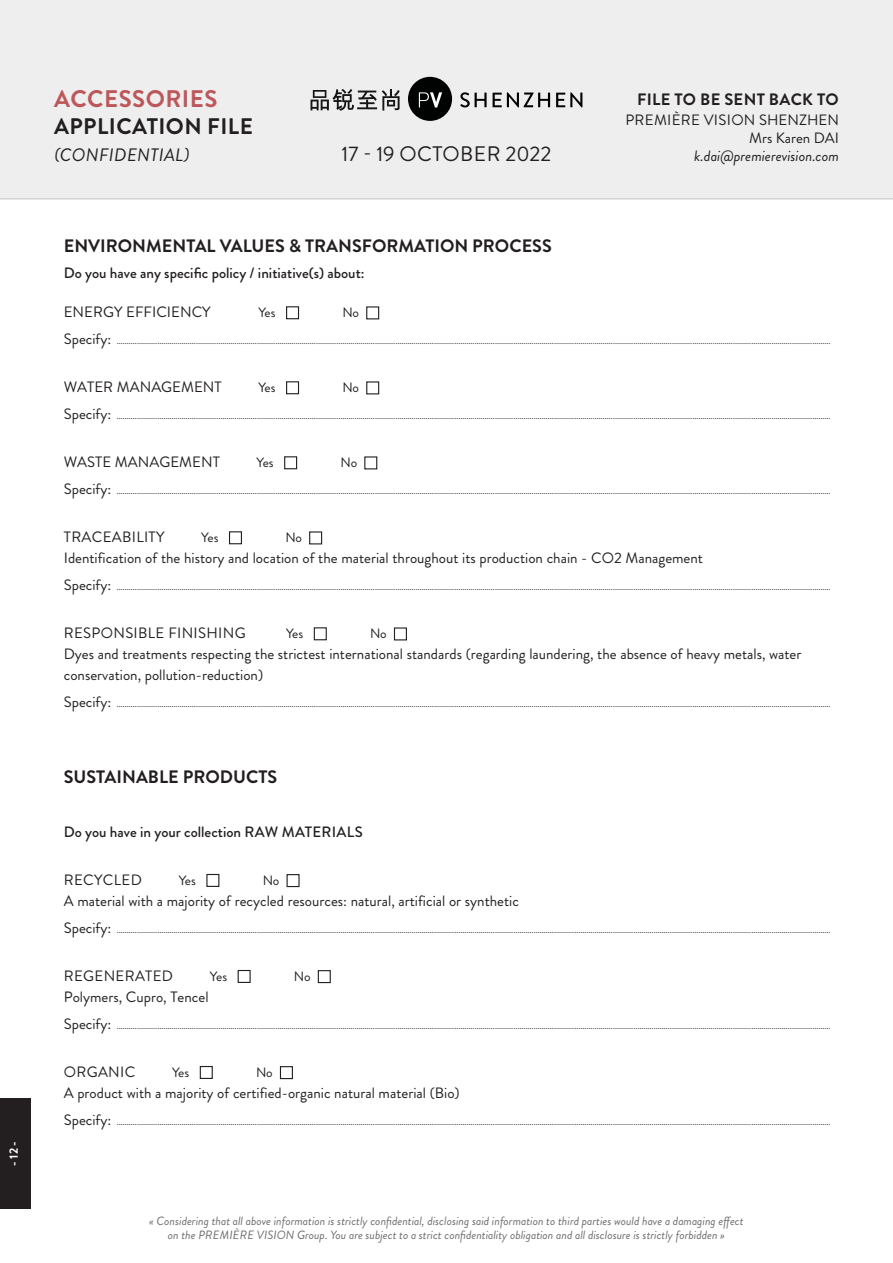
<style>
.page{position:relative;width:893px;height:1263px;background:#fff}
.page>*{position:absolute;margin:0;border:0;box-sizing:border-box;transform-origin:0 0}
.t1{font:700 24px "Brandon Grotesque";letter-spacing:.02em;color:#bc585a}
.t2{font:700 22.5px "Brandon Grotesque";letter-spacing:.02em;color:#231f20}
.t3{font:21px "Brandon Grotesque";letter-spacing:.01em;color:#231f20}
.t4{font:700 18px "Brandon Grotesque";color:#231f20}
.t5{font:italic 18px "Brandon Grotesque";letter-spacing:.02em;color:#231f20}
.t6{font:700 16.5px "Brandon Grotesque";letter-spacing:.02em;color:#231f20}
.Normal_e{font:15px/18px "Brandon Grotesque";color:#231f20;text-align:right}
.t7{font:500 15px "Brandon Grotesque";color:#231f20}
.Normal_e-2{font:15px "Brandon Grotesque";letter-spacing:.02em;color:#231f20}
.t8{font:italic 15px "Brandon Grotesque";color:#231f20}
.t9{font:13.5px "Brandon Grotesque";letter-spacing:-.02em;color:#231f20}
.t10{font:italic 12px/14.4px "Brandon Grotesque";color:#6c6d70;text-align:center}
.t11{font:700 12px "Brandon Grotesque";color:#fff}
.Normal_e-3{font:9px "Brandon Grotesque";color:#231f20}
.s1{font-size:15px}
</style>
<div class="page">
<div style="left:0;top:0;width:893px;height:198px;background:#eeeeef"></div>
<div style="left:0;top:1098px;width:31px;height:111px;background:#231f20"></div>
<hr style="left:0;top:198px;width:893px;height:2px;background:#231f20">
<svg style="left:460px;top:92px;width:122px;height:15px"></svg>
<div style="left:408px;top:77px;width:44px;height:44px;background:#010202;border-radius:50%"></div>
<svg style="left:419px;top:92px;width:23px;height:15px"></svg>
<svg style="left:311px;top:89px;width:89px;height:22px"></svg>
<div style="left:286px;top:306px;width:13px;height:13px;border:1px solid #231f20"></div>
<div style="left:366px;top:306px;width:13px;height:13px;border:1px solid #231f20"></div>
<div style="left:286px;top:381px;width:13px;height:13px;border:1px solid #231f20"></div>
<div style="left:366px;top:381px;width:13px;height:13px;border:1px solid #231f20"></div>
<div style="left:284px;top:456px;width:13px;height:13px;border:1px solid #231f20"></div>
<div style="left:364px;top:456px;width:13px;height:13px;border:1px solid #231f20"></div>
<div style="left:229px;top:531px;width:13px;height:13px;border:1px solid #231f20"></div>
<div style="left:309px;top:531px;width:13px;height:13px;border:1px solid #231f20"></div>
<div style="left:314px;top:627px;width:13px;height:13px;border:1px solid #231f20"></div>
<div style="left:394px;top:627px;width:13px;height:13px;border:1px solid #231f20"></div>
<div style="left:206px;top:874px;width:13px;height:13px;border:1px solid #231f20"></div>
<div style="left:287px;top:874px;width:13px;height:13px;border:1px solid #231f20"></div>
<div style="left:238px;top:970px;width:13px;height:13px;border:1px solid #231f20"></div>
<div style="left:318px;top:970px;width:13px;height:13px;border:1px solid #231f20"></div>
<div style="left:200px;top:1066px;width:13px;height:13px;border:1px solid #231f20"></div>
<div style="left:280px;top:1066px;width:13px;height:13px;border:1px solid #231f20"></div>
<h3 class="t11" style="left:5px;top:1166px;width:26px;rotate:-90deg">- 12 -</h3>
<h1 class="t1" style="left:54px;top:81px;width:165px">ACCESSORIES</h1>
<h2 class="t2" style="left:54px;top:110px;width:200px">APPLICATION FILE</h2>
<h3 class="t5" style="left:54px;top:142px;width:137px">(CONFIDENTIAL)</h3>
<h3 class="t3" style="left:342px;top:139px;width:211px">17 - 19 OCTOBER 2022</h3>
<h3 class="t6" style="left:637px;top:88px;width:203px">FILE TO BE SENT BACK TO</h3>
<h3 class="Normal_e" style="left:625px;top:111px;width:215px">PREMIÈRE VISION SHENZHEN<br>Mrs Karen DAI</h3>
<h3 class="t8" style="left:694px;top:145px;width:146px">k.dai@premierevision.com</h3>
<p class="t4" style="left:64px;top:233px;width:489px">ENVIRONMENTAL VALUES &amp; TRANSFORMATION PROCESS</p>
<p class="t7" style="left:64px;top:263px;width:302px">Do you have any specific policy / initiative(s) about:</p>
<p class="Normal_e" style="left:64px;top:303px;width:148px">ENERGY EFFICIENCY</p>
<p class="t9" style="left:258px;top:303px;width:19px">Yes</p>
<p class="t9" style="left:342px;top:303px;width:18px">No</p>
<p class="Normal_e-3" style="left:64px;top:335px;width:768px"><span class="s1">Specify:</span> ...............................................................................................................................................................................................................................................................................................................................................................</p>
<p class="Normal_e" style="left:64px;top:378px;width:159px">WATER MANAGEMENT</p>
<p class="t9" style="left:258px;top:378px;width:19px">Yes</p>
<p class="t9" style="left:342px;top:378px;width:18px">No</p>
<p class="Normal_e-3" style="left:64px;top:410px;width:768px"><span class="s1">Specify:</span> ...............................................................................................................................................................................................................................................................................................................................................................</p>
<p class="Normal_e" style="left:64px;top:453px;width:158px">WASTE MANAGEMENT</p>
<p class="t9" style="left:256px;top:453px;width:19px">Yes</p>
<p class="t9" style="left:340px;top:453px;width:18px">No</p>
<p class="Normal_e-3" style="left:64px;top:485px;width:768px"><span class="s1">Specify:</span> ...............................................................................................................................................................................................................................................................................................................................................................</p>
<p class="Normal_e-2" style="left:64px;top:527px;width:102px">TRACEABILITY</p>
<p class="t9" style="left:201px;top:528px;width:19px">Yes</p>
<p class="t9" style="left:285px;top:528px;width:18px">No</p>
<p class="Normal_e" style="left:64px;top:549px;width:641px">Identification of the history and location of the material throughout its production chain - CO2 Management</p>
<p class="Normal_e-3" style="left:64px;top:581px;width:768px"><span class="s1">Specify:</span> ...............................................................................................................................................................................................................................................................................................................................................................</p>
<p class="Normal_e-2" style="left:64px;top:623px;width:183px">RESPONSIBLE FINISHING</p>
<p class="t9" style="left:286px;top:624px;width:19px">Yes</p>
<p class="t9" style="left:370px;top:624px;width:18px">No</p>
<p class="Normal_e" style="left:64px;top:644px;width:739px;line-height:21px;text-align:left">Dyes and treatments respecting the strictest international standards (regarding laundering, the absence of heavy metals, water conservation, pollution-reduction)</p>
<p class="Normal_e-3" style="left:64px;top:698px;width:768px"><span class="s1">Specify:</span> ...............................................................................................................................................................................................................................................................................................................................................................</p>
<p class="t4" style="left:64px;top:764px;width:215px">SUSTAINABLE PRODUCTS</p>
<p class="t7" style="left:64px;top:821px;width:300px">Do you have in your collection RAW MATERIALS</p>
<p class="Normal_e-2" style="left:64px;top:869px;width:80px">RECYCLED</p>
<p class="t9" style="left:179px;top:871px;width:19px">Yes</p>
<p class="t9" style="left:263px;top:871px;width:18px">No</p>
<p class="Normal_e" style="left:64px;top:892px;width:457px">A material with a majority of recycled resources: natural, artificial or synthetic</p>
<p class="Normal_e-3" style="left:64px;top:924px;width:768px"><span class="s1">Specify:</span> ...............................................................................................................................................................................................................................................................................................................................................................</p>
<p class="Normal_e-2" style="left:64px;top:965px;width:111px">REGENERATED</p>
<p class="t9" style="left:210px;top:967px;width:19px">Yes</p>
<p class="t9" style="left:294px;top:967px;width:18px">No</p>
<p class="Normal_e" style="left:64px;top:988px;width:146px">Polymers, Cupro, Tencel</p>
<p class="Normal_e-3" style="left:64px;top:1020px;width:768px"><span class="s1">Specify:</span> ...............................................................................................................................................................................................................................................................................................................................................................</p>
<p class="Normal_e-2" style="left:64px;top:1061px;width:73px">ORGANIC</p>
<p class="t9" style="left:172px;top:1063px;width:19px">Yes</p>
<p class="t9" style="left:256px;top:1063px;width:18px">No</p>
<p class="Normal_e" style="left:64px;top:1084px;width:397px">A product with a majority of certified-organic natural material (Bio)</p>
<p class="Normal_e-3" style="left:64px;top:1116px;width:768px"><span class="s1">Specify:</span> ...............................................................................................................................................................................................................................................................................................................................................................</p>
<p class="t10" style="left:149px;top:1214px;width:596px">« Considering that all above information is strictly confidential, disclosing said information to third parties would have a damaging effect on the PREMIÈRE VISION Group. You are subject to a strict confidentiality obligation and all disclosure is strictly forbidden »</p>
</div>
